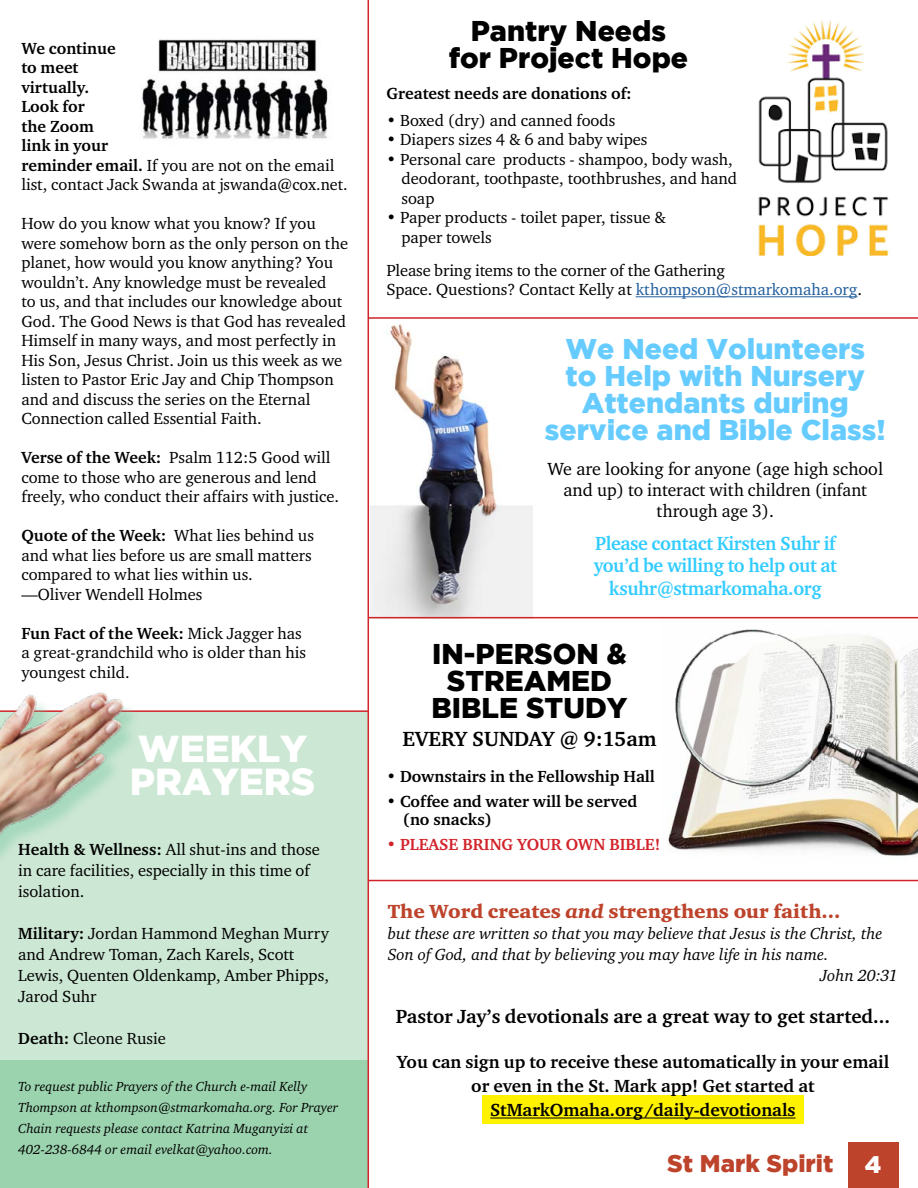
<style>
.page{position:relative;width:918px;height:1188px;background:#fff}
.page>*{position:absolute;margin:0;border:0;box-sizing:border-box;transform-origin:0 0}
.t1{font:900 37.5px/33px "Gotham";color:#fff}
.t2{font:900 28.5px/27px "Gotham";color:#6cf;text-align:center}
.t3{font:900 28.5px/27px "Gotham";color:#000;text-align:center}
.t4{font:900 24px "Gotham";color:#bd432b}
.t5{font:900 24px "Gotham";color:#fff}
.t6{font:700 21px "Charter ITC";color:#000}
.t7{font:700 19.5px/22.5px "Charter ITC";letter-spacing:-.02em;color:#3cf;text-align:center;scale:.96 1}
.t8{font:700 19.5px "Charter ITC";color:#000}
.t9{font:19.5px "Charter Black ITC";color:#bd432b}
.t10{font:700 18px/24px "Charter ITC";color:#000;text-align:center}
.t11{font:18px/21px "Charter ITC";color:#000;text-align:center}
.t12{font:16.5px/19.5px "Charter ITC";color:#000}
.t13{font:700 16.5px/19.5px "Charter ITC";color:#000}
.t14{font:italic 16.5px "Charter ITC";color:#000}
.t15{font:700 16.5px "Charter ITC";color:#d2232a}
.t16{font:italic 13.5px/21px "Charter ITC";color:#000}
.s1{font-weight:400}
.s2{font-weight:700}
.s3{color:#215e9e}
.s4{font-style:italic}
</style>
<div class="page">
<img style="left:370px;top:324px;width:162px;height:293px">
<img style="left:633px;top:854px;width:285px;height:28px">
<div style="left:482px;top:1096px;width:322px;height:28px;background:#fff200"></div>
<div style="left:848px;top:1143px;width:50px;height:45px;background:#bd432b"></div>
<img style="left:142px;top:39px;width:186px;height:100px">
<hr style="left:490px;top:1118px;width:306px;height:1px;background:#000">
<div style="left:0;top:712px;width:369px;height:476px;background:#cce7d3"></div>
<div style="left:0;top:1061px;width:368px;height:127px;background:#9bd3ae"></div>
<hr style="left:369px;top:880px;width:549px;height:1px;background:#d2232a">
<hr style="left:369px;top:617px;width:549px;height:1px;background:#d2232a">
<hr style="left:369px;top:317px;width:549px;height:2px;background:#d2232a">
<hr style="left:0;top:710px;width:368px;height:2px;background:#d2232a">
<hr style="left:368px;top:0;width:1px;height:1188px;background:#d2232a">
<img style="left:758px;top:20px;width:131px;height:236px">
<hr style="left:636px;top:296px;width:222px;height:1px;background:#215e9e">
<img style="left:662px;top:616px;width:256px;height:238px">
<img style="left:0;top:692px;width:162px;height:165px">
<p class="t13" style="left:21px;top:38px;width:328px">We continue<br>to meet<br>virtually.<br>Look for<br>the Zoom<br>link in your<br>reminder email. <span class="s1">If you are not on the email list, contact Jack Swanda at jswanda@cox.net.</span></p>
<p class="t12" style="left:21px;top:214px;width:328px">How do you know what you know? If you were somehow born as the only person on the planet, how would you know anything? You wouldn’t. Any knowledge must be revealed<br>to us, and that includes our knowledge about God. The Good News is that God has revealed Himself in many ways, and most perfectly in His Son, Jesus Christ. Join us this week as we listen to Pastor Eric Jay and Chip Thompson and and discuss the series on the Eternal Connection called Essential Faith.</p>
<p class="t12" style="left:21px;top:448px;width:319px"><span class="s2">Verse of the Week:</span> Psalm 112:5 Good will come to those who are generous and lend freely, who conduct their affairs with justice.</p>
<p class="t12" style="left:21px;top:526px;width:294px"><span class="s2">Quote of the Week:</span> What lies behind us and what lies before us are small matters compared to what lies within us. —Oliver Wendell Holmes</p>
<p class="t12" style="left:21px;top:623px;width:286px"><span class="s2">Fun Fact of the Week:</span> Mick Jagger has a great-grandchild who is older than his youngest child.</p>
<h1 class="t1" style="left:130px;top:731px;width:187px">WEEKLY<br>PRAYERS</h1>
<p class="t12" style="left:18px;top:839px;width:303px;line-height:21px"><span class="s2">Health &amp; Wellness:</span> All shut-ins and those in care facilities, especially in this time of isolation.</p>
<p class="t12" style="left:18px;top:923px;width:312px;line-height:21px"><span class="s2">Military:</span> Jordan Hammond Meghan Murry and Andrew Toman, Zach Karels, Scott<br>Lewis, Quenten Oldenkamp, Amber Phipps,<br>Jarod Suhr</p>
<p class="t12" style="left:18px;top:1029px;width:149px"><span class="s2">Death:</span> Cleone Rusie</p>
<p class="t16" style="left:18px;top:1075px;width:322px">To request public Prayers of the Church e-mail Kelly Thompson at kthompson@stmarkomaha.org. For Prayer Chain requests please contact Katrina Muganyizi at 402-238-6844 or email evelkat@yahoo.com.</p>
<h2 class="t3" style="left:449px;top:17px;width:241px">Pantry Needs for Project Hope</h2>
<p class="t13" style="left:386px;top:84px;width:247px">Greatest needs are donations of:</p>
<p class="t12" style="left:386px;top:110px;width:231px">• Boxed (dry) and canned foods</p>
<p class="t12" style="left:386px;top:130px;width:263px">• Diapers sizes 4 &amp; 6 and baby wipes</p>
<p class="t12" style="left:401px;top:149px;width:337px;text-indent:-15px">• Personal care products - shampoo, body wash, deodorant, toothpaste, toothbrushes, and hand soap</p>
<p class="t12" style="left:401px;top:208px;width:266px;text-indent:-15px">• Paper products - toilet paper, tissue &amp; paper towels</p>
<p class="t12" style="left:386px;top:260px;width:477px">Please bring items to the corner of the Gathering<br>Space. Questions? Contact Kelly at <span class="s3">kthompson@stmarkomaha.org</span>.</p>
<h2 class="t2" style="left:545px;top:335px;width:342px">We Need Volunteers<br>to Help with Nursery<br>Attendants during service and Bible Class!</h2>
<p class="t11" style="left:547px;top:458px;width:337px">We are looking for anyone (age high school and up) to interact with children (infant through age 3).</p>
<p class="t7" style="left:594px;top:532px;width:255px">Please contact Kirsten Suhr if you’d be willing to help out at ksuhr@stmarkomaha.org</p>
<h2 class="t3" style="left:432px;top:640px;width:197px">IN-PERSON &amp;<br>STREAMED<br>BIBLE STUDY</h2>
<p class="t6" style="left:403px;top:726px;width:255px">EVERY SUNDAY @ 9:15am</p>
<p class="t13" style="left:386px;top:767px;width:270px">• Downstairs in the Fellowship Hall</p>
<p class="t13" style="left:403px;top:792px;width:236px;line-height:18px;text-indent:-16px">• Coffee and water will be served (no snacks)</p>
<p class="t15" style="left:386px;top:834px;width:275px">• PLEASE BRING YOUR OWN BIBLE!</p>
<p class="t9" style="left:388px;top:899px;width:454px">The Word creates <span class="s4">and</span> strengthens our faith...</p>
<p class="t14" style="left:388px;top:923px;width:496px">but these are written so that you may believe that Jesus is the Christ, the</p>
<p class="t14" style="left:388px;top:944px;width:443px">Son of God, and that by believing you may have life in his name.</p>
<p class="t14" style="left:820px;top:965px;width:80px">John 20:31</p>
<p class="t8" style="left:396px;top:1004px;width:496px">Pastor Jay’s devotionals are a great way to get started...</p>
<p class="t10" style="left:397px;top:1050px;width:494px">You can sign up to receive these automatically in your email or even in the St. Mark app! Get started at<br>StMarkOmaha.org/daily-devotionals</p>
<h3 class="t4" style="left:667px;top:1150px;width:168px">St Mark Spirit</h3>
<h3 class="t5" style="left:865px;top:1150px;width:18px">4</h3>
</div>
